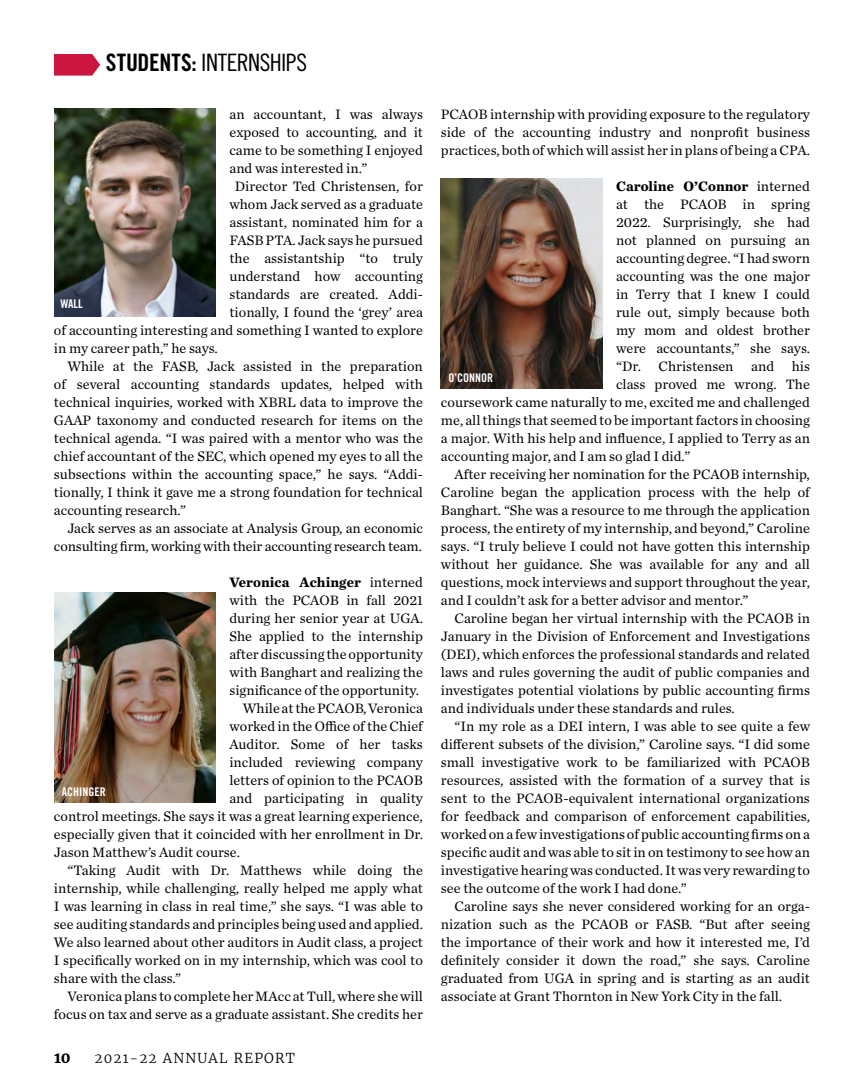
<style>
.page{position:relative;width:864px;height:1080px;background:#fff}
.page>*{position:absolute;margin:0;border:0;box-sizing:border-box;transform-origin:0 0}
.t1{font:24px "Trade Gothic LT Std Cn 18";letter-spacing:-.02em;color:#000}
.t2{font:700 15px "Merriweather";color:#000}
.t3{font:14.25px/18px "Chronicle Text G1";color:#000;text-align:justify}
.t4{font:700 14.25px "Chronicle Text G1";color:#000}
.t5{font:300 13.5px "Merriweather";letter-spacing:.09em;color:#000}
.t6{font:12px "Trade Gothic LT Std Bd Cn 20";color:#fff}
.s1{font-family:"Trade Gothic LT Std Bd Cn 20"}
.s2{font-weight:400}
</style>
<div class="page">
<img style="left:54px;top:108px;width:162px;height:208px">
<img style="left:54px;top:592px;width:162px;height:211px">
<img style="left:441px;top:178px;width:162px;height:211px">
<svg style="left:54px;top:54px;width:46px;height:22px"></svg>
<h1 class="t1" style="left:106px;top:49px;width:203px"><span class="s1">STUDENTS:</span> INTERNSHIPS</h1>
<p class="t3" style="left:230px;top:105px;width:195px">an accountant, I was always</p>
<p class="t3" style="left:230px;top:123px;width:195px">exposed to accounting, and it</p>
<p class="t3" style="left:230px;top:141px;width:195px">came to be something I enjoyed</p>
<p class="t3" style="left:230px;top:159px;width:139px">and was interested in.”</p>
<p class="t3" style="left:235px;top:177px;width:190px">Director Ted Christensen, for</p>
<p class="t3" style="left:230px;top:195px;width:195px">whom Jack served as a graduate</p>
<p class="t3" style="left:230px;top:213px;width:195px">assistant, nominated him for a</p>
<p class="t3" style="left:230px;top:231px;width:195px">FASB PTA. Jack says he pursued</p>
<p class="t3" style="left:230px;top:249px;width:195px">the assistantship “to truly</p>
<p class="t3" style="left:230px;top:267px;width:195px">understand how accounting</p>
<p class="t3" style="left:230px;top:285px;width:195px">standards are created. Addi-</p>
<p class="t3" style="left:230px;top:303px;width:195px">tionally, I found the ‘grey’ area</p>
<p class="t3" style="left:54px;top:321px;width:371px">of accounting interesting and something I wanted to explore</p>
<p class="t3" style="left:54px;top:339px;width:165px">in my career path,” he says.</p>
<p class="t3" style="left:67px;top:357px;width:357px">While at the FASB, Jack assisted in the preparation</p>
<p class="t3" style="left:54px;top:375px;width:371px">of several accounting standards updates, helped with</p>
<p class="t3" style="left:54px;top:393px;width:370px">technical inquiries, worked with XBRL data to improve the</p>
<p class="t3" style="left:54px;top:411px;width:370px">GAAP taxonomy and conducted research for items on the</p>
<p class="t3" style="left:54px;top:429px;width:370px">technical agenda. “I was paired with a mentor who was the</p>
<p class="t3" style="left:54px;top:447px;width:371px">chief accountant of the SEC, which opened my eyes to all the</p>
<p class="t3" style="left:54px;top:465px;width:371px">subsections within the accounting space,” he says. “Addi-</p>
<p class="t3" style="left:54px;top:483px;width:371px">tionally, I think it gave me a strong foundation for technical</p>
<p class="t3" style="left:54px;top:501px;width:134px">accounting research.”</p>
<p class="t3" style="left:67px;top:519px;width:357px">Jack serves as an associate at Analysis Group, an economic</p>
<p class="t3" style="left:54px;top:537px;width:369px">consulting firm, working with their accounting research team.</p>
<p class="t4" style="left:229px;top:571px;width:195px">Veronica Achinger <span class="s2">interned</span></p>
<p class="t3" style="left:229px;top:591px;width:195px">with the PCAOB in fall 2021</p>
<p class="t3" style="left:229px;top:609px;width:195px">during her senior year at UGA.</p>
<p class="t3" style="left:229px;top:627px;width:195px">She applied to the internship</p>
<p class="t3" style="left:229px;top:645px;width:195px">after discussing the opportunity</p>
<p class="t3" style="left:229px;top:663px;width:195px">with Banghart and realizing the</p>
<p class="t3" style="left:229px;top:681px;width:191px">significance of the opportunity.</p>
<p class="t3" style="left:243px;top:699px;width:182px">While at the PCAOB, Veronica</p>
<p class="t3" style="left:229px;top:717px;width:195px">worked in the Office of the Chief</p>
<p class="t3" style="left:229px;top:735px;width:195px">Auditor. Some of her tasks</p>
<p class="t3" style="left:229px;top:753px;width:195px">included reviewing company</p>
<p class="t3" style="left:229px;top:771px;width:195px">letters of opinion to the PCAOB</p>
<p class="t3" style="left:229px;top:789px;width:195px">and participating in quality</p>
<p class="t3" style="left:54px;top:807px;width:370px">control meetings. She says it was a great learning experience,</p>
<p class="t3" style="left:54px;top:825px;width:371px">especially given that it coincided with her enrollment in Dr.</p>
<p class="t3" style="left:54px;top:843px;width:188px">Jason Matthew’s Audit course.</p>
<p class="t3" style="left:67px;top:861px;width:357px">“Taking Audit with Dr. Matthews while doing the</p>
<p class="t3" style="left:54px;top:879px;width:371px">internship, while challenging, really helped me apply what</p>
<p class="t3" style="left:54px;top:897px;width:371px">I was learning in class in real time,” she says. “I was able to</p>
<p class="t3" style="left:54px;top:915px;width:371px">see auditing standards and principles being used and applied.</p>
<p class="t3" style="left:54px;top:933px;width:371px">We also learned about other auditors in Audit class, a project</p>
<p class="t3" style="left:54px;top:951px;width:370px">I specifically worked on in my internship, which was cool to</p>
<p class="t3" style="left:54px;top:969px;width:129px">share with the class.”</p>
<p class="t3" style="left:67px;top:987px;width:357px">Veronica plans to complete her MAcc at Tull, where she will</p>
<p class="t3" style="left:54px;top:1005px;width:371px">focus on tax and serve as a graduate assistant. She credits her</p>
<p class="t6" style="left:60px;top:297px;width:24px">WALL</p>
<p class="t6" style="left:62px;top:784px;width:45px">ACHINGER</p>
<p class="t2" style="left:54px;top:1048px;width:18px">10</p>
<p class="t5" style="left:94px;top:1049px;width:202px">2021-22 ANNUAL REPORT</p>
<p class="t3" style="left:441px;top:105px;width:371px">PCAOB internship with providing exposure to the regulatory side of the accounting industry and nonprofit business practices, both of which will assist her in plans of being a CPA.</p>
<p class="t4" style="left:616px;top:175px;width:195px">Caroline O’Connor <span class="s2">interned</span></p>
<p class="t3" style="left:616px;top:195px;width:195px">at the PCAOB in spring</p>
<p class="t3" style="left:616px;top:213px;width:195px">2022. Surprisingly, she had</p>
<p class="t3" style="left:616px;top:231px;width:195px">not planned on pursuing an</p>
<p class="t3" style="left:616px;top:249px;width:195px">accounting degree. “I had sworn</p>
<p class="t3" style="left:616px;top:267px;width:195px">accounting was the one major</p>
<p class="t3" style="left:616px;top:285px;width:195px">in Terry that I knew I could</p>
<p class="t3" style="left:616px;top:303px;width:195px">rule out, simply because both</p>
<p class="t3" style="left:616px;top:321px;width:195px">my mom and oldest brother</p>
<p class="t3" style="left:616px;top:339px;width:195px">were accountants,” she says.</p>
<p class="t3" style="left:616px;top:357px;width:195px">“Dr. Christensen and his</p>
<p class="t3" style="left:616px;top:375px;width:195px">class proved me wrong. The</p>
<p class="t3" style="left:441px;top:393px;width:370px">coursework came naturally to me, excited me and challenged</p>
<p class="t3" style="left:441px;top:411px;width:371px">me, all things that seemed to be important factors in choosing</p>
<p class="t3" style="left:441px;top:429px;width:371px">a major. With his help and influence, I applied to Terry as an</p>
<p class="t3" style="left:441px;top:447px;width:251px">accounting major, and I am so glad I did.”</p>
<p class="t3" style="left:454px;top:465px;width:357px">After receiving her nomination for the PCAOB internship,</p>
<p class="t3" style="left:441px;top:483px;width:370px">Caroline began the application process with the help of</p>
<p class="t3" style="left:441px;top:501px;width:370px">Banghart. “She was a resource to me through the application</p>
<p class="t3" style="left:441px;top:519px;width:371px">process, the entirety of my internship, and beyond,” Caroline</p>
<p class="t3" style="left:441px;top:537px;width:370px">says. “I truly believe I could not have gotten this internship</p>
<p class="t3" style="left:441px;top:555px;width:371px">without her guidance. She was available for any and all</p>
<p class="t3" style="left:441px;top:573px;width:371px">questions, mock interviews and support throughout the year,</p>
<p class="t3" style="left:441px;top:591px;width:309px">and I couldn’t ask for a better advisor and mentor.”</p>
<p class="t3" style="left:454px;top:609px;width:357px">Caroline began her virtual internship with the PCAOB in</p>
<p class="t3" style="left:441px;top:627px;width:371px">January in the Division of Enforcement and Investigations</p>
<p class="t3" style="left:441px;top:645px;width:370px">(DEI), which enforces the professional standards and related</p>
<p class="t3" style="left:441px;top:663px;width:370px">laws and rules governing the audit of public companies and</p>
<p class="t3" style="left:441px;top:681px;width:371px">investigates potential violations by public accounting firms</p>
<p class="t3" style="left:441px;top:699px;width:295px">and individuals under these standards and rules.</p>
<p class="t3" style="left:454px;top:717px;width:357px">“In my role as a DEI intern, I was able to see quite a few</p>
<p class="t3" style="left:441px;top:735px;width:371px">different subsets of the division,” Caroline says. “I did some</p>
<p class="t3" style="left:441px;top:753px;width:371px">small investigative work to be familiarized with PCAOB</p>
<p class="t3" style="left:441px;top:771px;width:371px">resources, assisted with the formation of a survey that is</p>
<p class="t3" style="left:441px;top:789px;width:370px">sent to the PCAOB-equivalent international organizations</p>
<p class="t3" style="left:441px;top:807px;width:371px">for feedback and comparison of enforcement capabilities,</p>
<p class="t3" style="left:441px;top:825px;width:371px">worked on a few investigations of public accounting firms on a</p>
<p class="t3" style="left:441px;top:843px;width:371px">specific audit and was able to sit in on testimony to see how an</p>
<p class="t3" style="left:441px;top:861px;width:370px">investigative hearing was conducted. It was very rewarding to</p>
<p class="t3" style="left:441px;top:879px;width:247px">see the outcome of the work I had done.”</p>
<p class="t3" style="left:454px;top:897px;width:357px">Caroline says she never considered working for an orga-</p>
<p class="t3" style="left:441px;top:915px;width:371px">nization such as the PCAOB or FASB. “But after seeing</p>
<p class="t3" style="left:441px;top:933px;width:370px">the importance of their work and how it interested me, I’d</p>
<p class="t3" style="left:441px;top:951px;width:370px">definitely consider it down the road,” she says. Caroline</p>
<p class="t3" style="left:441px;top:969px;width:371px">graduated from UGA in spring and is starting as an audit</p>
<p class="t3" style="left:441px;top:987px;width:343px">associate at Grant Thornton in New York City in the fall.</p>
<p class="t6" style="left:448px;top:370px;width:46px">O’CONNOR</p>
</div>
